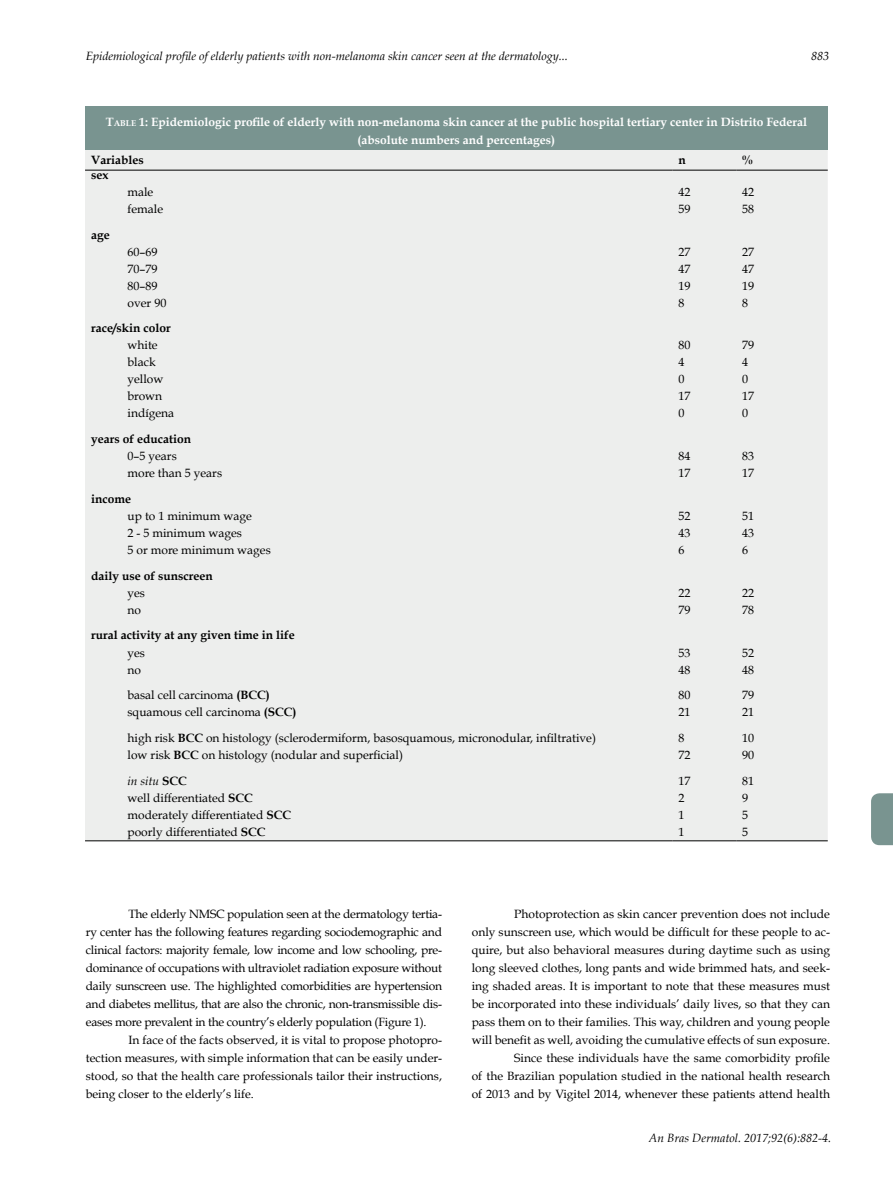
<style>
.page{position:relative;width:893px;height:1191px;background:#fff}
.page>*{position:absolute;margin:0;border:0;box-sizing:border-box;transform-origin:0 0}
.t1{font:12px/18px "Book Antiqua";color:#000;text-align:justify}
.t2{font:700 12px/18px "Book Antiqua";color:#fff;text-align:center}
.t3{font:italic 12px "Book Antiqua";color:#000}
.t4{font:700 12px "Book Antiqua";color:#000}
.s1{font-style:inherit}
.s2{font-size:8.4px}
.s3{font-weight:700}
.s4{font-weight:700;font-style:normal}
</style>
<div class="page">
<svg style="left:871px;top:793px;width:22px;height:52px"></svg>
<div style="left:85px;top:106px;width:743px;height:44px;background:#799490"></div>
<div style="left:85px;top:150px;width:743px;height:690px;background:#edeeed"></div>
<hr style="left:85px;top:840px;width:587px;height:1px;background:#000">
<hr style="left:672px;top:840px;width:64px;height:1px;background:#000">
<hr style="left:736px;top:840px;width:92px;height:1px;background:#000">
<hr style="left:85px;top:170px;width:587px;height:1px;background:#000">
<hr style="left:672px;top:170px;width:64px;height:1px;background:#000">
<hr style="left:736px;top:170px;width:92px;height:1px;background:#000">
<p class="t3" style="left:86px;top:49px;width:483px">Epidemiological profile of elderly patients with non-melanoma skin cancer seen at the dermatology...</p>
<p class="t3" style="left:811px;top:49px;width:19px">883</p>
<p class="t2" style="left:106px;top:113px;width:703px"><span class="s1">T</span><span class="s2">able</span> <span class="s1">1</span>: Epidemiologic profile of elderly with non-melanoma skin cancer at the public hospital tertiary center in Distrito Federal (absolute numbers and percentages)</p>
<p class="t4" style="left:91px;top:153px;width:54px">Variables</p>
<p class="t4" style="left:678px;top:153px;width:9px">n</p>
<p class="t4" style="left:742px;top:153px;width:12px">%</p>
<p class="t4" style="left:91px;top:168px;width:19px">sex</p>
<p class="t1" style="left:128px;top:183px;width:27px">male</p>
<p class="t1" style="left:678px;top:183px;width:13px">42</p>
<p class="t1" style="left:742px;top:183px;width:13px">42</p>
<p class="t1" style="left:128px;top:200px;width:37px">female</p>
<p class="t1" style="left:678px;top:200px;width:13px">59</p>
<p class="t1" style="left:742px;top:200px;width:13px">58</p>
<p class="t4" style="left:91px;top:227px;width:20px">age</p>
<p class="t1" style="left:128px;top:242px;width:31px">60–69</p>
<p class="t1" style="left:678px;top:242px;width:13px">27</p>
<p class="t1" style="left:742px;top:242px;width:13px">27</p>
<p class="t1" style="left:128px;top:259px;width:31px">70–79</p>
<p class="t1" style="left:678px;top:259px;width:13px">47</p>
<p class="t1" style="left:742px;top:259px;width:13px">47</p>
<p class="t1" style="left:128px;top:276px;width:31px">80–89</p>
<p class="t1" style="left:678px;top:276px;width:13px">19</p>
<p class="t1" style="left:742px;top:276px;width:13px">19</p>
<p class="t1" style="left:128px;top:293px;width:40px">over 90</p>
<p class="t1" style="left:678px;top:293px;width:7px">8</p>
<p class="t1" style="left:742px;top:293px;width:7px">8</p>
<p class="t4" style="left:91px;top:321px;width:81px">race/skin color</p>
<p class="t1" style="left:128px;top:336px;width:32px">white</p>
<p class="t1" style="left:678px;top:336px;width:13px">80</p>
<p class="t1" style="left:742px;top:336px;width:13px">79</p>
<p class="t1" style="left:128px;top:353px;width:30px">black</p>
<p class="t1" style="left:678px;top:353px;width:7px">4</p>
<p class="t1" style="left:742px;top:353px;width:7px">4</p>
<p class="t1" style="left:128px;top:370px;width:37px">yellow</p>
<p class="t1" style="left:678px;top:370px;width:7px">0</p>
<p class="t1" style="left:742px;top:370px;width:7px">0</p>
<p class="t1" style="left:128px;top:387px;width:36px">brown</p>
<p class="t1" style="left:678px;top:387px;width:13px">17</p>
<p class="t1" style="left:742px;top:387px;width:13px">17</p>
<p class="t1" style="left:128px;top:404px;width:48px">indígena</p>
<p class="t1" style="left:678px;top:404px;width:7px">0</p>
<p class="t1" style="left:742px;top:404px;width:7px">0</p>
<p class="t4" style="left:91px;top:432px;width:101px">years of education</p>
<p class="t1" style="left:128px;top:447px;width:51px">0–5 years</p>
<p class="t1" style="left:678px;top:447px;width:13px">84</p>
<p class="t1" style="left:742px;top:447px;width:13px">83</p>
<p class="t1" style="left:128px;top:464px;width:96px">more than 5 years</p>
<p class="t1" style="left:678px;top:464px;width:13px">17</p>
<p class="t1" style="left:742px;top:464px;width:13px">17</p>
<p class="t4" style="left:91px;top:492px;width:41px">income</p>
<p class="t1" style="left:128px;top:507px;width:126px">up to 1 minimum wage</p>
<p class="t1" style="left:678px;top:507px;width:13px">52</p>
<p class="t1" style="left:742px;top:507px;width:13px">51</p>
<p class="t1" style="left:128px;top:524px;width:116px">2 - 5 minimum wages</p>
<p class="t1" style="left:678px;top:524px;width:13px">43</p>
<p class="t1" style="left:742px;top:524px;width:13px">43</p>
<p class="t1" style="left:128px;top:541px;width:145px">5 or more minimum wages</p>
<p class="t1" style="left:678px;top:541px;width:7px">6</p>
<p class="t1" style="left:742px;top:541px;width:7px">6</p>
<p class="t4" style="left:91px;top:568px;width:123px">daily use of sunscreen</p>
<p class="t1" style="left:128px;top:583px;width:19px">yes</p>
<p class="t1" style="left:678px;top:583px;width:13px">22</p>
<p class="t1" style="left:742px;top:583px;width:13px">22</p>
<p class="t1" style="left:128px;top:600px;width:15px">no</p>
<p class="t1" style="left:678px;top:600px;width:13px">79</p>
<p class="t1" style="left:742px;top:600px;width:13px">78</p>
<p class="t4" style="left:91px;top:628px;width:205px">rural activity at any given time in life</p>
<p class="t1" style="left:128px;top:643px;width:19px">yes</p>
<p class="t1" style="left:678px;top:643px;width:13px">53</p>
<p class="t1" style="left:742px;top:643px;width:13px">52</p>
<p class="t1" style="left:128px;top:660px;width:15px">no</p>
<p class="t1" style="left:678px;top:660px;width:13px">48</p>
<p class="t1" style="left:742px;top:660px;width:13px">48</p>
<p class="t1" style="left:128px;top:686px;width:144px">basal cell carcinoma <span class="s3">(BCC)</span></p>
<p class="t1" style="left:678px;top:686px;width:13px">80</p>
<p class="t1" style="left:742px;top:686px;width:13px">79</p>
<p class="t1" style="left:128px;top:703px;width:171px">squamous cell carcinoma <span class="s3">(SCC)</span></p>
<p class="t1" style="left:678px;top:703px;width:13px">21</p>
<p class="t1" style="left:742px;top:703px;width:13px">21</p>
<p class="t1" style="left:128px;top:729px;width:470px">high risk <span class="s3">BCC</span> on histology (sclerodermiform, basosquamous, micronodular, infiltrative)</p>
<p class="t1" style="left:678px;top:729px;width:7px">8</p>
<p class="t1" style="left:742px;top:729px;width:13px">10</p>
<p class="t1" style="left:128px;top:746px;width:277px">low risk <span class="s3">BCC</span> on histology (nodular and superficial)</p>
<p class="t1" style="left:678px;top:746px;width:13px">72</p>
<p class="t1" style="left:742px;top:746px;width:13px">90</p>
<p class="t3" style="left:128px;top:773px;width:61px">in situ <span class="s4">SCC</span></p>
<p class="t1" style="left:678px;top:771px;width:13px">17</p>
<p class="t1" style="left:742px;top:771px;width:13px">81</p>
<p class="t1" style="left:128px;top:788px;width:127px">well differentiated <span class="s3">SCC</span></p>
<p class="t1" style="left:678px;top:788px;width:7px">2</p>
<p class="t1" style="left:742px;top:788px;width:7px">9</p>
<p class="t1" style="left:128px;top:805px;width:165px">moderately differentiated <span class="s3">SCC</span></p>
<p class="t1" style="left:678px;top:805px;width:7px">1</p>
<p class="t1" style="left:742px;top:805px;width:7px">5</p>
<p class="t1" style="left:128px;top:822px;width:139px">poorly differentiated <span class="s3">SCC</span></p>
<p class="t1" style="left:678px;top:822px;width:7px">1</p>
<p class="t1" style="left:742px;top:822px;width:7px">5</p>
<p class="t1" style="left:86px;top:905px;width:358px;text-indent:43px">The elderly NMSC population seen at the dermatology tertia&shy;ry center has the following features regarding sociodemographic and clinical factors: majority female, low income and low schooling, pre&shy;dominance of occupations with ultraviolet radiation exposure without daily sunscreen use. The highlighted comorbidities are hypertension and diabetes mellitus, that are also the chronic, non-transmissible dis&shy;eases more prevalent in the country’s elderly population (Figure 1).</p>
<p class="t1" style="left:86px;top:1031px;width:358px;text-indent:43px">In face of the facts observed, it is vital to propose photopro&shy;tection measures, with simple information that can be easily under&shy;stood, so that the health care professionals tailor their instructions, being closer to the elderly’s life.</p>
<p class="t1" style="left:472px;top:905px;width:360px;text-align:right">Photoprotection as skin cancer prevention does not include<br>only sunscreen use, which would be difficult for these people to ac&shy;quire, but also behavioral measures during daytime such as using long sleeved clothes, long pants and wide brimmed hats, and seek&shy;ing shaded areas. It is important to note that these measures must be incorporated into these individuals’ daily lives, so that they can pass them on to their families. This way, children and young people will benefit as well, avoiding the cumulative effects of sun exposure.<br>Since these individuals have the same comorbidity profile<br>of the Brazilian population studied in the national health research of 2013 and by Vigitel 2014, whenever these patients attend health</p>
<p class="t3" style="left:649px;top:1131px;width:184px">An Bras Dermatol. 2017;92(6):882-4.</p>
</div>
